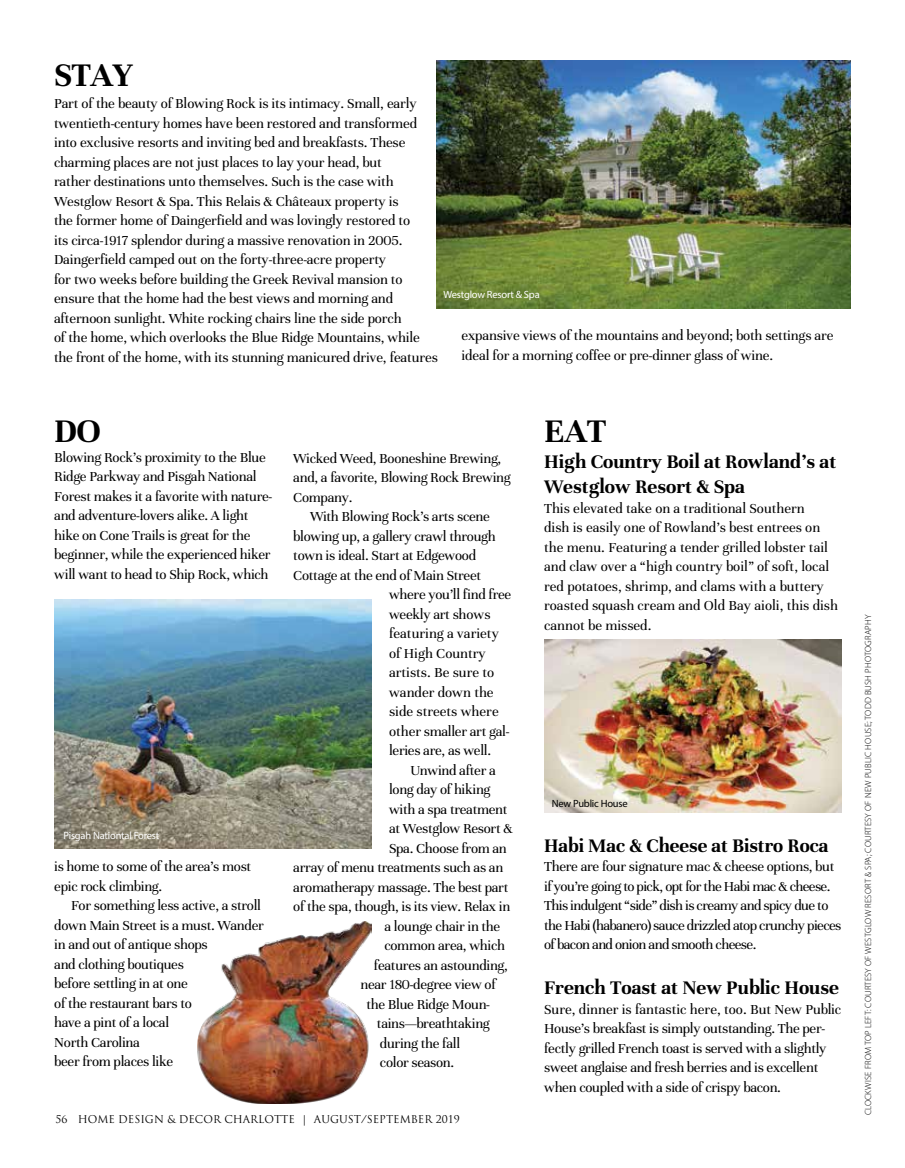
<style>
.page{position:relative;width:905px;height:1168px;background:#fff}
.page>*{position:absolute;margin:0;border:0;box-sizing:border-box;transform-origin:0 0}
.t1{font:700 36px "Unna";letter-spacing:-.01em;color:#000}
.t2{font:700 21px/25.5px "Unna";color:#000}
.t3{font:15px/19.5px "Unna";letter-spacing:-.02em;color:#000}
.t4{font:15px/19.5px "Unna";color:#000}
.t5{font:15px/19.5px "Unna";letter-spacing:-.04em;color:#000}
.t6{font:10.5px "Trajan Pro";color:#000}
.t7{font:10.5px "Myriad Pro";letter-spacing:-.02em;color:#fff}
.t8{font:10.5px "Myriad Pro";letter-spacing:-.02em;color:#000}
.t9{font:300 9px "Myriad Pro";letter-spacing:.02em;color:#000}
</style>
<div class="page">
<img style="left:54px;top:599px;width:317px;height:249px">
<img style="left:197px;top:922px;width:174px;height:181px">
<img style="left:544px;top:639px;width:297px;height:173px">
<img style="left:436px;top:60px;width:414px;height:248px">
<h1 class="t1" style="left:54px;top:54px;width:80px">STAY</h1>
<p class="t3" style="left:54px;top:94px;width:385px">Part of the beauty of Blowing Rock is its intimacy. Small, early twentieth-century homes have been restored and transformed into exclusive resorts and inviting bed and breakfasts. These charming places are not just places to lay your head, but<br>rather destinations unto themselves. Such is the case with Westglow Resort &amp; Spa. This Relais &amp; Châteaux property is<br>the former home of Daingerfield and was lovingly restored to<br>its circa-1917 splendor during a massive renovation in 2005.<br>Daingerfield camped out on the forty-three-acre property<br>for two weeks before building the Greek Revival mansion to ensure that the home had the best views and morning and afternoon sunlight. White rocking chairs line the side porch<br>of the home, which overlooks the Blue Ridge Mountains, while the front of the home, with its stunning manicured drive, features</p>
<p class="t7" style="left:443px;top:288px;width:98px">Westglow Resort &amp; Spa</p>
<p class="t3" style="left:461px;top:326px;width:373px">expansive views of the mountains and beyond; both settings are ideal for a morning coffee or pre-dinner glass of wine.</p>
<h1 class="t1" style="left:54px;top:410px;width:48px">DO</h1>
<p class="t3" style="left:54px;top:447px;width:219px">Blowing Rock’s proximity to the Blue Ridge Parkway and Pisgah National Forest makes it a favorite with nature&shy;and adventure-lovers alike. A light hike on Cone Trails is great for the beginner, while the experienced hiker will want to head to Ship Rock, which</p>
<p class="t7" style="left:64px;top:829px;width:97px">Pisgah Nationtal Forest</p>
<p class="t3" style="left:54px;top:857px;width:198px">is home to some of the area’s most epic rock climbing.</p>
<p class="t3" style="left:54px;top:896px;width:211px;text-indent:17px">For something less active, a stroll down Main Street is a must. Wander in and out of antique shops<br>and clothing boutiques<br>before settling in at one<br>of the restaurant bars to<br>have a pint of a local<br>North Carolina<br>beer from places like</p>
<p class="t3" style="left:293px;top:448px;width:219px">Wicked Weed, Booneshine Brewing, and, a favorite, Blowing Rock Brewing<br>Company.</p>
<p class="t3" style="left:310px;top:507px;width:181px">With Blowing Rock’s arts scene</p>
<p class="t3" style="left:293px;top:526px;width:204px">blowing up, a gallery crawl through</p>
<p class="t3" style="left:293px;top:546px;width:184px">town is ideal. Start at Edgewood</p>
<p class="t3" style="left:293px;top:565px;width:189px">Cottage at the end of Main Street</p>
<p class="t3" style="left:389px;top:585px;width:124px">where you’ll find free</p>
<p class="t3" style="left:389px;top:604px;width:103px">weekly art shows</p>
<p class="t4" style="left:389px;top:624px;width:111px">featuring a variety</p>
<p class="t4" style="left:389px;top:643px;width:98px">of High Country</p>
<p class="t4" style="left:389px;top:663px;width:107px">artists. Be sure to</p>
<p class="t4" style="left:389px;top:682px;width:106px">wander down the</p>
<p class="t4" style="left:389px;top:702px;width:111px">side streets where</p>
<p class="t3" style="left:389px;top:721px;width:122px">other smaller art gal-</p>
<p class="t3" style="left:389px;top:741px;width:104px">leries are, as well.</p>
<p class="t3" style="left:410px;top:760px;width:87px">Unwind after a</p>
<p class="t3" style="left:389px;top:780px;width:103px">long day of hiking</p>
<p class="t3" style="left:389px;top:799px;width:120px">with a spa treatment</p>
<p class="t3" style="left:389px;top:819px;width:125px">at Westglow Resort &amp;</p>
<p class="t3" style="left:389px;top:838px;width:119px">Spa. Choose from an</p>
<p class="t3" style="left:293px;top:858px;width:211px">array of menu treatments such as an</p>
<p class="t3" style="left:293px;top:877px;width:217px">aromatherapy massage. The best part</p>
<p class="t3" style="left:293px;top:897px;width:218px">of the spa, though, is its view. Relax in</p>
<p class="t3" style="left:384px;top:916px;width:117px">a lounge chair in the</p>
<p class="t3" style="left:384px;top:936px;width:122px">common area, which</p>
<p class="t3" style="left:374px;top:955px;width:135px">features an astounding,</p>
<p class="t3" style="left:360px;top:975px;width:137px">near 180-degree view of</p>
<p class="t3" style="left:366px;top:994px;width:125px">the Blue Ridge Moun-</p>
<p class="t3" style="left:377px;top:1014px;width:114px">tains—breathtaking</p>
<p class="t3" style="left:380px;top:1033px;width:82px">during the fall</p>
<p class="t3" style="left:380px;top:1053px;width:76px">color season.</p>
<p class="t6" style="left:56px;top:1113px;width:405px">56 HOME DESIGN &amp; DECOR CHARLOTTE | AUGUST/SEPTEMBER 2019</p>
<h1 class="t1" style="left:544px;top:410px;width:64px">EAT</h1>
<h2 class="t2" style="left:544px;top:448px;width:293px">High Country Boil at Rowland’s at<br>Westglow Resort &amp; Spa</h2>
<p class="t4" style="left:544px;top:498px;width:295px">This elevated take on a traditional Southern<br>dish is easily one of Rowland’s best entrees on the menu. Featuring a tender grilled lobster tail and claw over a “high country boil” of soft, local red potatoes, shrimp, and clams with a buttery roasted squash cream and Old Bay aioli, this dish cannot be missed.</p>
<p class="t8" style="left:552px;top:797px;width:77px">New Public House</p>
<h2 class="t2" style="left:544px;top:832px;width:286px">Habi Mac &amp; Cheese at Bistro Roca</h2>
<p class="t5" style="left:544px;top:857px;width:299px">There are four signature mac &amp; cheese options, but if you’re going to pick, opt for the Habi mac &amp; cheese.<br>This indulgent “side” dish is creamy and spicy due to the Habi (habanero) sauce drizzled atop crunchy pieces of bacon and onion and smooth cheese.</p>
<h2 class="t2" style="left:544px;top:975px;width:296px">French Toast at New Public House</h2>
<p class="t3" style="left:544px;top:999px;width:298px">Sure, dinner is fantastic here, too. But New Public House’s breakfast is simply outstanding. The per&shy;fectly grilled French toast is served with a slightly sweet anglaise and fresh berries and is excellent when coupled with a side of crispy bacon.</p>
<p class="t9" style="left:862px;top:1115px;width:502px;rotate:-90deg">CLOCKWISE FROM TOP LEFT: COURTESY OF WESTGLOW RESORT &amp; SPA; COURTESY OF NEW PUBLIC HOUSE; TODD BUSH PHOTOGRAPHY</p>
</div>
